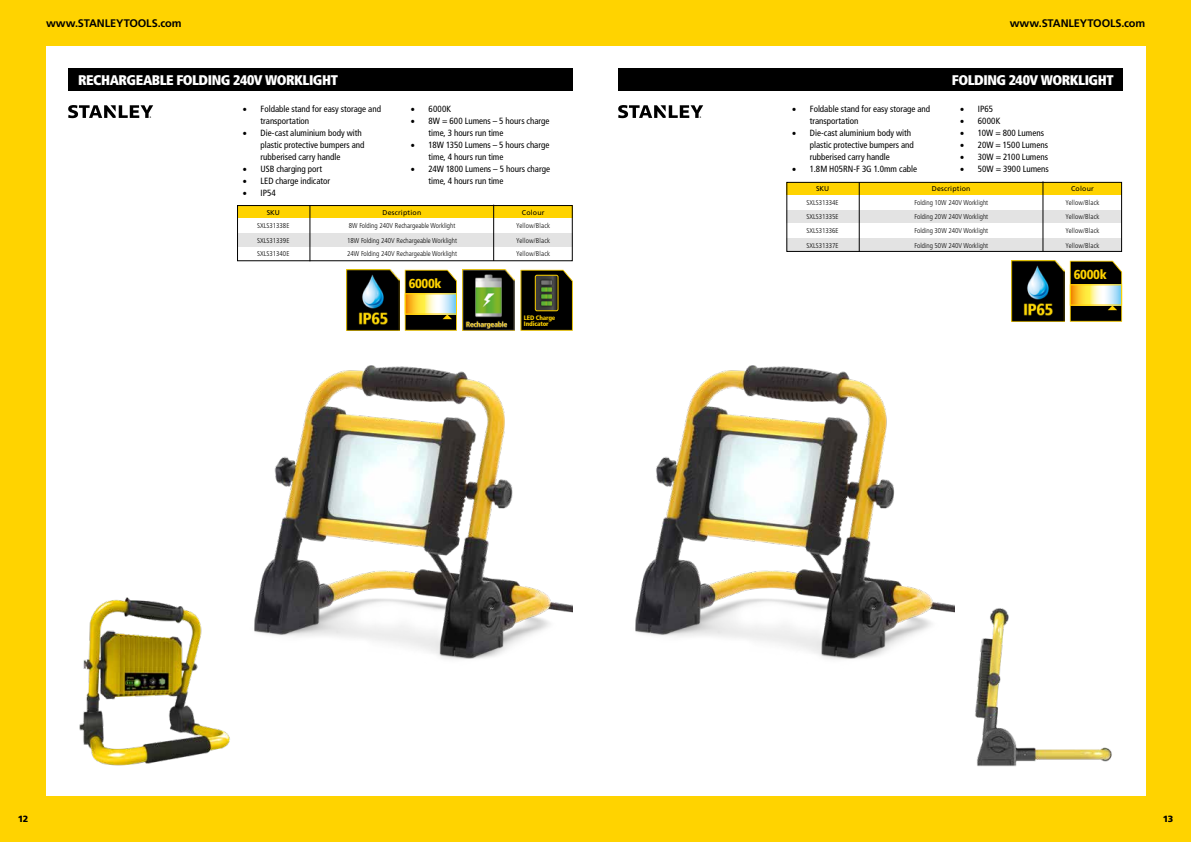
<style>
.page{position:relative;width:1191px;height:842px;background:#ffd300}
.page>*{position:absolute;margin:0;border:0;box-sizing:border-box;transform-origin:0 0}
.t1{font:900 condensed 14px "Frutiger";letter-spacing:-.035em;color:#fff}
.t2{font:900 condensed 13px "Frutiger LT Pro";letter-spacing:-.025em;color:#ffd300}
.t3{font:700 11px "Frutiger";letter-spacing:-.015em;color:#000}
.t4{font:condensed 9px/12px "Frutiger";color:#000}
.t5{font:900 9px "Frutiger";color:#000}
.t6{font:300 condensed 7px/14.3px "Frutiger";color:#000}
.t7{font:300 condensed 7px "Frutiger";letter-spacing:.025em;color:#000}
.t8{font:7px "Frutiger";letter-spacing:.025em;color:#000}
.t9{font:900 condensed 6.4px/6.4px "Frutiger LT Pro";letter-spacing:-.025em;color:#ffd300}
.s1{font-family:"Minion Pro";font-stretch:normal;font-size:12px}
</style>
<div class="page">
<div style="left:46px;top:46px;width:1099px;height:750px;background:#fff"></div>
<div style="left:618px;top:69px;width:504px;height:22px;background:#000"></div>
<svg style="left:618px;top:105px;width:85px;height:13px"></svg>
<img style="left:954px;top:604px;width:158px;height:163px">
<div style="left:786px;top:182px;width:336px;height:13px;background:#ffd300"></div>
<div style="left:786px;top:210px;width:336px;height:14px;background:#e3e3e3"></div>
<div style="left:786px;top:238px;width:336px;height:14px;background:#e3e3e3"></div>
<hr style="left:859px;top:182px;width:1px;height:70px;background:#000">
<hr style="left:1042px;top:181px;width:1px;height:70px;background:#000">
<div style="left:786px;top:182px;width:336px;height:70px;border:1px solid #000"></div>
<img style="left:1012px;top:261px;width:52px;height:61px">
<svg style="left:1069px;top:261px;width:53px;height:61px;background:#686139"></svg>
<div style="left:69px;top:69px;width:504px;height:22px;background:#000"></div>
<svg style="left:68px;top:105px;width:85px;height:13px"></svg>
<div style="left:237px;top:205px;width:336px;height:14px;background:#ffd300"></div>
<div style="left:237px;top:233px;width:336px;height:14px;background:#e3e3e3"></div>
<hr style="left:310px;top:205px;width:1px;height:56px;background:#000">
<hr style="left:493px;top:205px;width:1px;height:56px;background:#000">
<div style="left:237px;top:205px;width:336px;height:56px;border:1px solid #000"></div>
<img style="left:79px;top:597px;width:151px;height:169px">
<img style="left:254px;top:365px;width:319px;height:294px">
<img style="left:635px;top:365px;width:319px;height:294px">
<img style="left:347px;top:270px;width:52px;height:61px">
<svg style="left:405px;top:270px;width:52px;height:61px;background:#655f36"></svg>
<svg style="left:520px;top:270px;width:53px;height:61px;background:#2d2c14"></svg>
<img style="left:462px;top:270px;width:53px;height:61px">
<p class="t3" style="left:46px;top:17px;width:137px">www.STANLEYTOOLS.com</p>
<p class="t3" style="left:1009px;top:17px;width:137px">www.STANLEYTOOLS.com</p>
<h1 class="t1" style="left:78px;top:72px;width:261px">RECHARGEABLE FOLDING 240V WORKLIGHT</h1>
<p class="t4" style="left:260px;top:103px;width:122px;text-indent:-18px"><span class="s1">•</span> Foldable stand for easy storage and transportation</p>
<p class="t4" style="left:260px;top:127px;width:105px;text-indent:-18px"><span class="s1">•</span> Die-cast aluminium body with plastic protective bumpers and rubberised carry handle</p>
<p class="t4" style="left:242px;top:163px;width:81px"><span class="s1">•</span> USB charging port</p>
<p class="t4" style="left:242px;top:175px;width:89px"><span class="s1">•</span> LED charge indicator</p>
<p class="t4" style="left:242px;top:187px;width:35px"><span class="s1">•</span> IP54</p>
<p class="t4" style="left:410px;top:103px;width:42px"><span class="s1">•</span> 6000K</p>
<p class="t4" style="left:428px;top:115px;width:122px;text-indent:-18px"><span class="s1">•</span> 8W = 600 Lumens – 5 hours charge time, 3 hours run time</p>
<p class="t4" style="left:428px;top:139px;width:122px;text-indent:-18px"><span class="s1">•</span> 18W 1350 Lumens – 5 hours charge time, 4 hours run time</p>
<p class="t4" style="left:428px;top:163px;width:123px;text-indent:-18px"><span class="s1">•</span> 24W 1800 Lumens – 5 hours charge time, 4 hours run time</p>
<p class="t8" style="left:267px;top:208px;width:15px">SKU</p>
<p class="t8" style="left:382px;top:208px;width:40px">Description</p>
<p class="t8" style="left:522px;top:208px;width:24px">Colour</p>
<p class="t6" style="left:257px;top:219px;width:34px">SXLS31338E<br>SXLS31339E</p>
<p class="t6" style="left:349px;top:219px;width:108px">8W Folding 240V Rechargeable Worklight</p>
<p class="t7" style="left:516px;top:222px;width:35px">Yellow/Black</p>
<p class="t6" style="left:347px;top:233px;width:111px">18W Folding 240V Rechargeable Worklight</p>
<p class="t7" style="left:516px;top:236px;width:35px">Yellow/Black</p>
<p class="t6" style="left:257px;top:247px;width:34px">SXLS31340E</p>
<p class="t6" style="left:347px;top:247px;width:111px">24W Folding 240V Rechargeable Worklight</p>
<p class="t7" style="left:516px;top:250px;width:35px">Yellow/Black</p>
<h2 class="t2" style="left:409px;top:276px;width:34px">6000k</h2>
<p class="t9" style="left:524px;top:315px;width:33px">LED Charge<br>Indicator</p>
<p class="t4" style="left:810px;top:103px;width:122px;text-indent:-18px"><span class="s1">•</span> Foldable stand for easy storage and transportation</p>
<p class="t4" style="left:810px;top:127px;width:105px;text-indent:-18px"><span class="s1">•</span> Die-cast aluminium body with plastic protective bumpers and rubberised carry handle</p>
<p class="t4" style="left:792px;top:163px;width:127px"><span class="s1">•</span> 1.8M H05RN-F 3G 1.0mm cable</p>
<h1 class="t1" style="left:952px;top:72px;width:163px">FOLDING 240V WORKLIGHT</h1>
<p class="t4" style="left:960px;top:103px;width:35px"><span class="s1">•</span> IP65</p>
<p class="t4" style="left:960px;top:115px;width:42px"><span class="s1">•</span> 6000K</p>
<p class="t4" style="left:960px;top:127px;width:86px"><span class="s1">•</span> 10W = 800 Lumens</p>
<p class="t4" style="left:960px;top:139px;width:90px"><span class="s1">•</span> 20W = 1500 Lumens</p>
<p class="t4" style="left:960px;top:151px;width:90px"><span class="s1">•</span> 30W = 2100 Lumens</p>
<p class="t4" style="left:960px;top:163px;width:90px"><span class="s1">•</span> 50W = 3900 Lumens</p>
<p class="t8" style="left:816px;top:185px;width:15px">SKU</p>
<p class="t8" style="left:932px;top:185px;width:40px">Description</p>
<p class="t8" style="left:1071px;top:185px;width:24px">Colour</p>
<p class="t6" style="left:806px;top:196px;width:34px">SXLS31334E<br>SXLS31335E</p>
<p class="t6" style="left:914px;top:196px;width:75px">Folding 10W 240V Worklight</p>
<p class="t7" style="left:1065px;top:199px;width:35px">Yellow/Black</p>
<p class="t6" style="left:914px;top:210px;width:75px">Folding 20W 240V Worklight</p>
<p class="t7" style="left:1065px;top:213px;width:35px">Yellow/Black</p>
<p class="t6" style="left:806px;top:224px;width:34px">SXLS31336E</p>
<p class="t6" style="left:914px;top:224px;width:75px">Folding 30W 240V Worklight</p>
<p class="t7" style="left:1065px;top:227px;width:35px">Yellow/Black</p>
<p class="t6" style="left:806px;top:238px;width:34px">SXLS31337E</p>
<p class="t6" style="left:914px;top:238px;width:75px">Folding 50W 240V Worklight</p>
<p class="t7" style="left:1065px;top:241px;width:35px">Yellow/Black</p>
<h2 class="t2" style="left:1073px;top:267px;width:34px">6000k</h2>
<p class="t5" style="left:18px;top:814px;width:12px">12</p>
<p class="t5" style="left:1162px;top:814px;width:12px">13</p>
</div>
